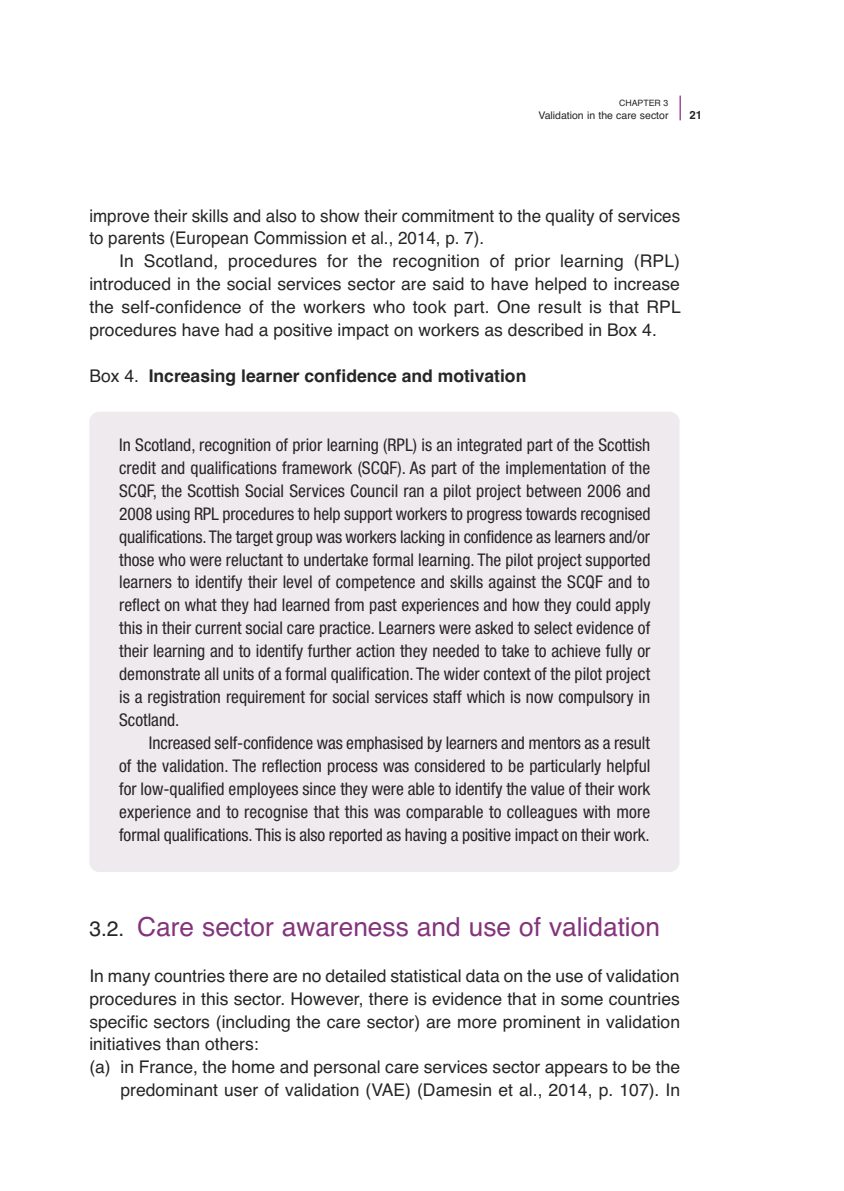
<style>
.page{position:relative;width:844px;height:1191px;background:#fff}
.page>*{position:absolute;margin:0;border:0;box-sizing:border-box;transform-origin:0 0}
.t1{font:26.25px "Helvetica";color:#83347c}
.t2{font:condensed 17.5px/22.9px "Helvetica Neue";color:#272526;text-align:justify}
.t3{font:17.5px/22.9px "Helvetica";color:#272526}
.t4{font:700 17.5px "Helvetica";color:#272526}
.t5{font:700 11.38px "Helvetica";color:#272526}
.t6{font:10.5px "Helvetica";color:#272526}
.t7{font:8.75px "Helvetica";color:#272526}
.s1{font-weight:400}
.s2{font-size:21px;color:#272526}
</style>
<div class="page">
<div style="left:89px;top:412px;width:590px;height:460px;background:#eeeaee;border-radius:10px"></div>
<svg style="left:679px;top:96px;width:1px;height:24px"></svg>
<p class="t7" style="left:619px;top:98px;width:51px">CHAPTER 3</p>
<p class="t6" style="left:538px;top:109px;width:131px">Validation in the care sector</p>
<p class="t5" style="left:689px;top:108px;width:14px">21</p>
<p class="t3" style="left:89px;top:204px;width:592px">improve their skills and also to show their commitment to the quality of services to parents (European Commission et al., 2014, p. 7).</p>
<p class="t3" style="left:89px;top:250px;width:592px;text-align:justify;text-indent:30px">In Scotland, procedures for the recognition of prior learning (RPL) introduced in the social services sector are said to have helped to increase the self-confidence of the workers who took part. One result is that RPL procedures have had a positive impact on workers as described in Box 4.</p>
<p class="t4" style="left:89px;top:366px;width:438px"><span class="s1">Box 4.</span> Increasing learner confidence and motivation</p>
<p class="t2" style="left:119px;top:435px;width:533px">In Scotland, recognition of prior learning (RPL) is an integrated part of the Scottish credit and qualifications framework (SCQF). As part of the implementation of the SCQF, the Scottish Social Services Council ran a pilot project between 2006 and 2008 using RPL procedures to help support workers to progress towards recognised qualifications. The target group was workers lacking in confidence as learners and/or those who were reluctant to undertake formal learning. The pilot project supported learners to identify their level of competence and skills against the SCQF and to reflect on what they had learned from past experiences and how they could apply this in their current social care practice. Learners were asked to select evidence of their learning and to identify further action they needed to take to achieve fully or demonstrate all units of a formal qualification. The wider context of the pilot project is a registration requirement for social services staff which is now compulsory in Scotland.</p>
<p class="t2" style="left:119px;top:733px;width:532px;text-indent:30px">Increased self-confidence was emphasised by learners and mentors as a result of the validation. The reflection process was considered to be particularly helpful for low-qualified employees since they were able to identify the value of their work experience and to recognise that this was comparable to colleagues with more formal qualifications. This is also reported as having a positive impact on their work.</p>
<h1 class="t1" style="left:89px;top:911px;width:572px"><span class="s2">3.2.</span> Care sector awareness and use of validation</h1>
<p class="t3" style="left:89px;top:964px;width:591px">In many countries there are no detailed statistical data on the use of validation</p>
<p class="t3" style="left:89px;top:987px;width:592px">procedures in this sector. However, there is evidence that in some countries</p>
<p class="t3" style="left:89px;top:1010px;width:592px">specific sectors (including the care sector) are more prominent in validation</p>
<p class="t3" style="left:89px;top:1033px;width:171px">initiatives than others:</p>
<p class="t3" style="left:89px;top:1056px;width:592px">(a) in France, the home and personal care services sector appears to be the</p>
<p class="t3" style="left:120px;top:1078px;width:561px">predominant user of validation (VAE) (Damesin et al., 2014, p. 107). In</p>
</div>
